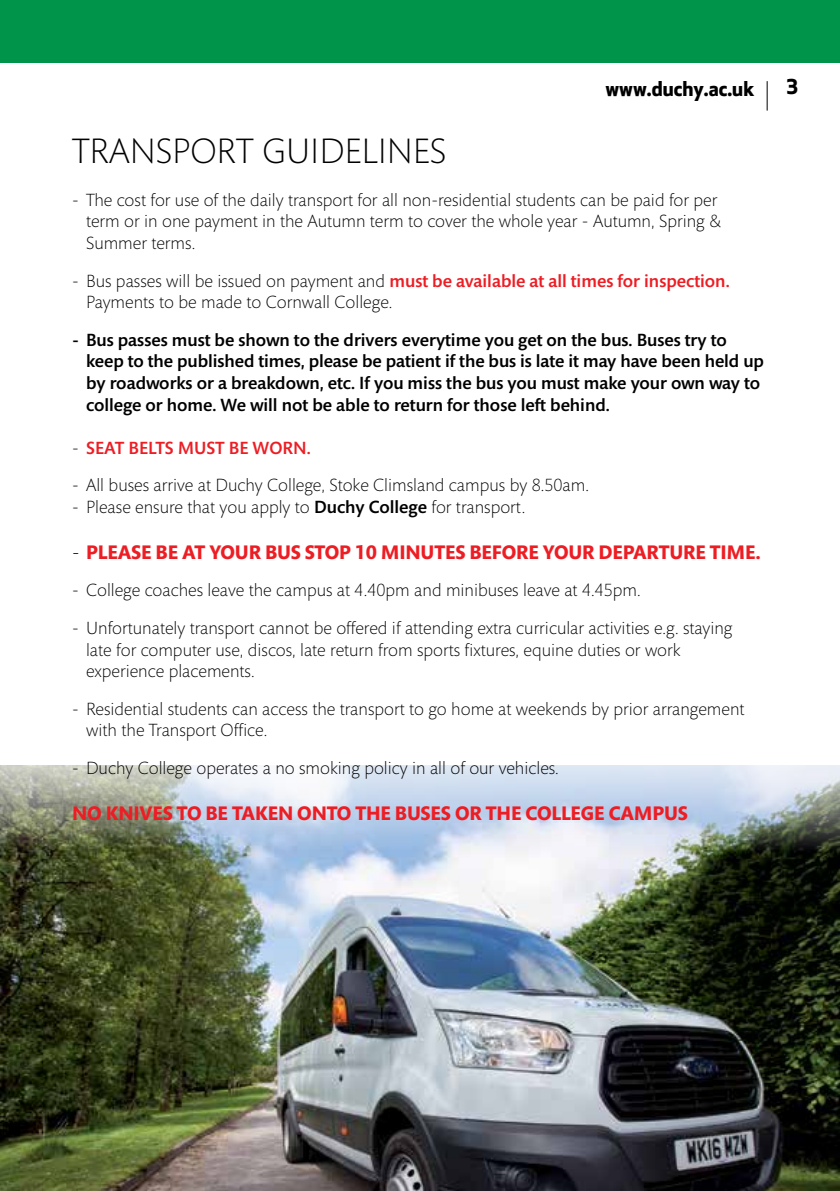
<style>
.page{position:relative;width:840px;height:1191px;background:#fff}
.page>*{position:absolute;margin:0;border:0;box-sizing:border-box;transform-origin:0 0}
.t1{font:300 36px "Mundo Sans";color:#000}
.t2{font:700 20px "Mundo Sans";letter-spacing:-.01em;color:#ed1d24}
.t3{font:20px "Apex New PS Bold Proportional";color:#000}
.t4{font:300 18px/21.6px "Mundo Sans";color:#000}
.t5{font:500 18px/21.6px "Mundo Sans";color:#000}
.t6{font:500 18px "Mundo Sans";color:#ed1d24}
.s1{font-weight:500;color:#ed1d24}
.s2{font-weight:300;color:#000}
.s3{font-weight:500}
</style>
<div class="page">
<img style="left:0;top:765px;width:839px;height:426px">
<div style="left:0;top:0;width:839px;height:62px;background:#00944b"></div>
<hr style="left:766px;top:81px;width:1px;height:30px;background:#000">
<p class="t3" style="left:605px;top:77px;width:150px">www.duchy.ac.uk</p>
<p class="t3" style="left:785px;top:75px;width:13px">3</p>
<h1 class="t1" style="left:72px;top:131px;width:375px">TRANSPORT GUIDELINES</h1>
<p class="t4" style="left:86px;top:189px;width:636px;text-indent:-14px">- The cost for use of the daily transport for all non-residential students can be paid for per term or in one payment in the Autumn term to cover the whole year - Autumn, Spring &amp;<br>Summer terms.</p>
<p class="t4" style="left:86px;top:270px;width:644px;text-indent:-14px">- Bus passes will be issued on payment and <span class="s1">must be available at all times for inspection.<br></span>Payments to be made to Cornwall College.</p>
<p class="t5" style="left:86px;top:329px;width:679px;text-indent:-14px">- Bus passes must be shown to the drivers everytime you get on the bus. Buses try to keep to the published times, please be patient if the bus is late it may have been held up by roadworks or a breakdown, etc. If you miss the bus you must make your own way to college or home. We will not be able to return for those left behind.</p>
<p class="t6" style="left:72px;top:438px;width:240px"><span class="s2">-</span> SEAT BELTS MUST BE WORN.</p>
<p class="t4" style="left:72px;top:475px;width:518px">- All buses arrive at Duchy College, Stoke Climsland campus by 8.50am.</p>
<p class="t4" style="left:72px;top:497px;width:454px">- Please ensure that you apply to <span class="s3">Duchy College</span> for transport.</p>
<p class="t2" style="left:72px;top:541px;width:689px"><span class="s2">-</span> PLEASE BE AT YOUR BUS STOP 10 MINUTES BEFORE YOUR DEPARTURE TIME.</p>
<p class="t4" style="left:72px;top:580px;width:570px">- College coaches leave the campus at 4.40pm and minibuses leave at 4.45pm.</p>
<p class="t4" style="left:86px;top:617px;width:647px;text-indent:-14px">- Unfortunately transport cannot be offered if attending extra curricular activities e.g. staying late for computer use, discos, late return from sports fixtures, equine duties or work experience placements.</p>
<p class="t4" style="left:86px;top:698px;width:659px;text-indent:-14px">- Residential students can access the transport to go home at weekends by prior arrangement with the Transport Office.</p>
<p class="t4" style="left:72px;top:758px;width:488px">- Duchy College operates a no smoking policy in all of our vehicles.</p>
<p class="t2" style="left:72px;top:802px;width:617px">NO KNIVES TO BE TAKEN ONTO THE BUSES OR THE COLLEGE CAMPUS</p>
</div>
